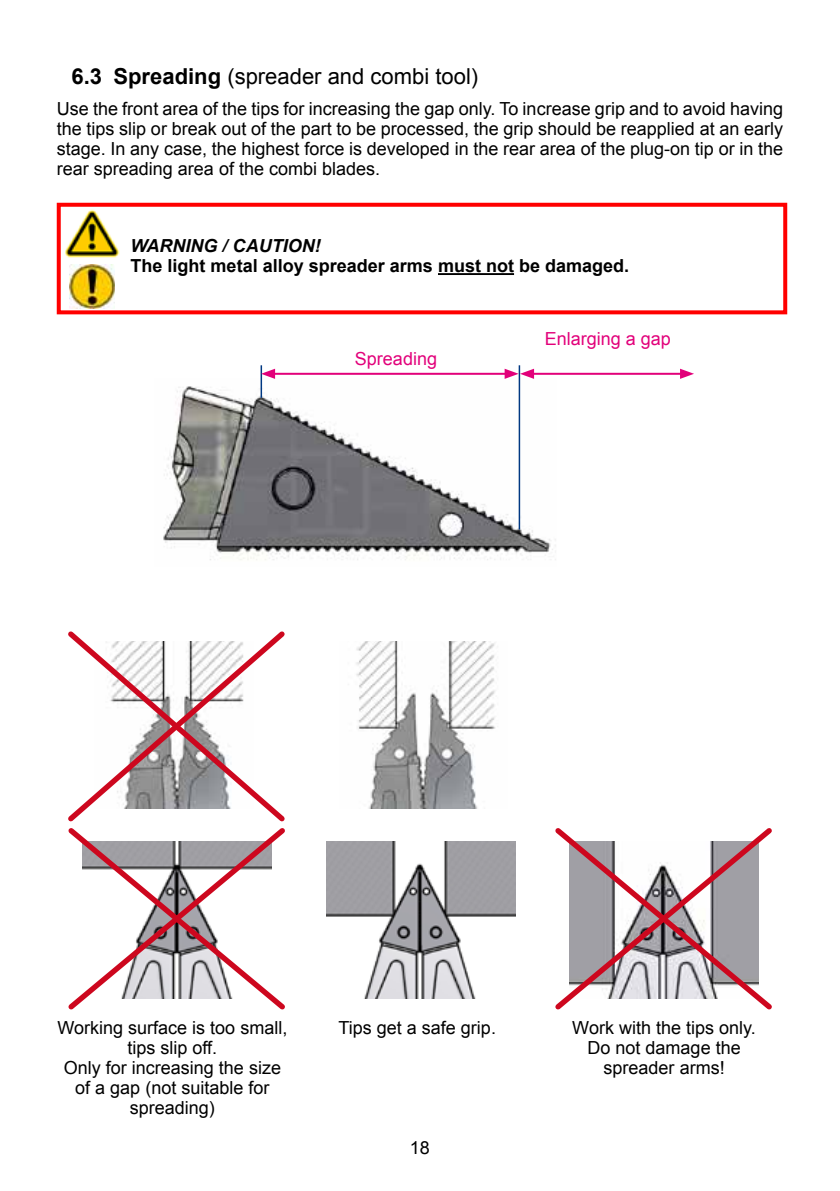
<style>
.page{position:relative;width:840px;height:1191px;background:#fff}
.page>*{position:absolute;margin:0;border:0;box-sizing:border-box;transform-origin:0 0}
.t1{font:22px "Arial";color:#000}
.t2{font:18px/20px "Arial";color:#000;text-align:center}
.t3{font:700 18px "Arial";color:#000}
.t4{font:18px "Arial";color:#e2007a}
.t5{font:italic 700 18px "Arial";color:#000}
.s1{font-weight:700}
</style>
<div class="page">
<img style="left:326px;top:841px;width:188px;height:157px">
<img style="left:163px;top:378px;width:393px;height:182px">
<svg style="left:68px;top:828px;width:217px;height:182px"></svg>
<svg style="left:555px;top:828px;width:217px;height:182px"></svg>
<hr style="left:438px;top:273px;width:75px;height:2px;background:#000">
<img style="left:65px;top:209px;width:55px;height:49px">
<img style="left:70px;top:264px;width:44px;height:45px">
<div style="left:57px;top:203px;width:729px;height:111px;border:4px solid #f00"></div>
<hr style="left:260px;top:365px;width:2px;height:33px;background:#003882">
<hr style="left:518px;top:365px;width:2px;height:164px;background:#003882">
<hr style="left:272px;top:373px;width:235px;height:2px;background:#e2007a">
<svg style="left:261px;top:369px;width:14px;height:10px"></svg>
<hr style="left:530px;top:373px;width:152px;height:2px;background:#e2007a">
<svg style="left:504px;top:369px;width:29px;height:10px"></svg>
<svg style="left:679px;top:369px;width:14px;height:10px"></svg>
<img style="left:356px;top:642px;width:140px;height:166px">
<svg style="left:68px;top:631px;width:217px;height:191px"></svg>
<p class="t1" style="left:71px;top:62px;width:408px"><span class="s1">6.3 Spreading</span> (spreader and combi tool)</p>
<p class="t2" style="left:57px;top:99px;width:727px;text-align:justify">Use the front area of the tips for increasing the gap only. To increase grip and to avoid having the tips slip or break out of the part to be processed, the grip should be reapplied at an early stage. In any case, the highest force is developed in the rear area of the plug-on tip or in the rear spreading area of the combi blades.</p>
<p class="t5" style="left:130px;top:234px;width:191px">WARNING / CAUTION!</p>
<p class="t3" style="left:130px;top:254px;width:500px">The light metal alloy spreader arms must not be damaged.</p>
<p class="t4" style="left:355px;top:347px;width:84px">Spreading</p>
<p class="t4" style="left:544px;top:327px;width:128px">Enlarging a gap</p>
<p class="t2" style="left:57px;top:1017px;width:231px">Working surface is too small, tips slip off.<br>Only for increasing the size of a gap (not suitable for spreading)</p>
<p class="t2" style="left:338px;top:1017px;width:159px">Tips get a safe grip.</p>
<p class="t2" style="left:572px;top:1017px;width:185px">Work with the tips only.<br>Do not damage the spreader arms!</p>
<p class="t2" style="left:410px;top:1138px;width:22px">18</p>
</div>
